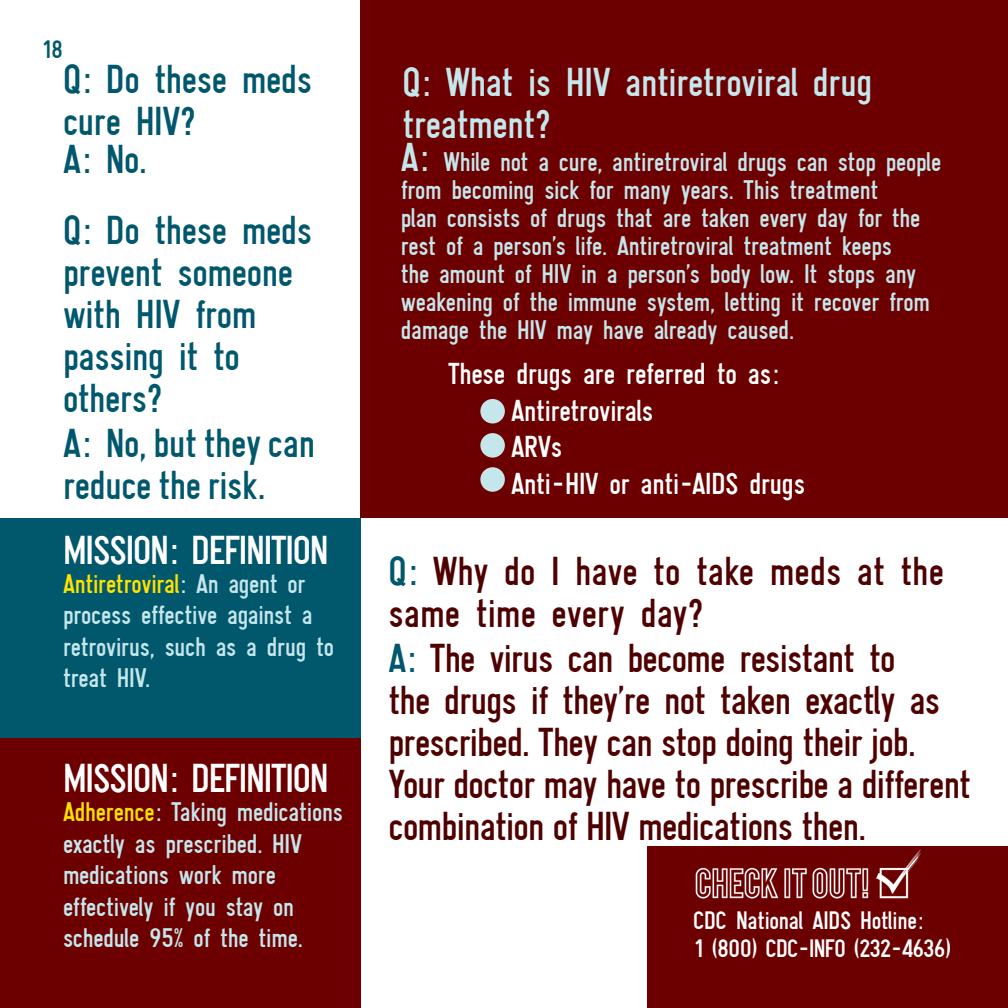
<style>
.page{position:relative;width:1008px;height:1008px;background:#fff}
.page>*{position:absolute;margin:0;border:0;box-sizing:border-box;transform-origin:0 0}
.t1{font:42px/42.5px "Gliscor Gothic";letter-spacing:-.02em;color:#4f0000}
.t2{font:42px/42px "Gliscor Gothic";letter-spacing:-.01em;color:#01576c}
.t3{font:42px/42px "Gliscor Gothic";letter-spacing:-.01em;color:#c5e7ec}
.t4{font:42px "Gliscor Gothic";letter-spacing:-.03em;color:#fff}
.t5{font:31.5px/36.8px "Gliscor Gothic";letter-spacing:-.01em;color:#fff}
.t6{font:28px/31.5px "Gliscor Gothic";letter-spacing:-.01em;color:#c5e7ec}
.t7{font:26.25px/28px "Gliscor Gothic";letter-spacing:-.01em;color:#fff}
.t8{font:26.25px "Gliscor Gothic";color:#01576c}
.s1{color:#ffe201}
.s2{font-size:42px}
.s3{color:#01576c}
</style>
<div class="page">
<div style="left:0;top:518px;width:360px;height:235px;background:#01576c"></div>
<div style="left:0;top:738px;width:360px;height:270px;background:#6c0000"></div>
<div style="left:360px;top:0;width:648px;height:518px;background:#6c0000"></div>
<div style="left:480px;top:399px;width:25px;height:25px;background:#c5e7ec;border-radius:50%"></div>
<div style="left:480px;top:433px;width:25px;height:25px;background:#c5e7ec;border-radius:50%"></div>
<div style="left:480px;top:467px;width:25px;height:25px;background:#c5e7ec;border-radius:50%"></div>
<div style="left:648px;top:847px;width:360px;height:161px;background:#6c0000"></div>
<img style="left:693px;top:846px;width:229px;height:53px">
<p class="t8" style="left:41px;top:33px;width:23px">18</p>
<h1 class="t2" style="left:63px;top:58px;width:251px">Q: Do these meds cure HIV?</h1>
<h1 class="t2" style="left:63px;top:138px;width:86px">A: No.</h1>
<h1 class="t2" style="left:63px;top:209px;width:251px">Q: Do these meds prevent someone with HIV from passing it to others?</h1>
<h1 class="t2" style="left:63px;top:422px;width:254px">A: No, but they can reduce the risk.</h1>
<h1 class="t4" style="left:63px;top:525px;width:267px">MISSION: DEFINITION</h1>
<p class="t6" style="left:63px;top:568px;width:273px"><span class="s1">Antiretroviral</span>: An agent or process effective against a retrovirus, such as a drug to treat HIV.</p>
<h1 class="t4" style="left:63px;top:753px;width:267px">MISSION: DEFINITION</h1>
<p class="t6" style="left:63px;top:796px;width:281px"><span class="s1">Adherence</span>: Taking medications exactly as prescribed. HIV medications work more effectively if you stay on schedule 95% of the time.</p>
<h1 class="t3" style="left:402px;top:61px;width:471px">Q: What is HIV antiretroviral drug treatment?</h1>
<p class="t6" style="left:401px;top:147px;width:542px;line-height:28px"><span class="s2">A:</span> While not a cure, antiretroviral drugs can stop people from becoming sick for many years. This treatment<br>plan consists of drugs that are taken every day for the rest of a person’s life. Antiretroviral treatment keeps<br>the amount of HIV in a person’s body low. It stops any weakening of the immune system, letting it recover from damage the HIV may have already caused.</p>
<p class="t5" style="left:511px;top:355px;width:296px;text-indent:-63px">These drugs are referred to as:<br>Antiretrovirals<br>ARVs<br>Anti-HIV or anti-AIDS drugs</p>
<p class="t1" style="left:388px;top:549px;width:584px"><span class="s3">Q:</span> Why do I have to take meds at the same time every day?<br><span class="s3">A:</span> The virus can become resistant to<br>the drugs if they’re not taken exactly as prescribed. They can stop doing their job.<br>Your doctor may have to prescribe a different combination of HIV medications then.</p>
<p class="t7" style="left:693px;top:906px;width:260px">CDC National AIDS Hotline:<br>1 (800) CDC-INFO (232-4636)</p>
</div>
